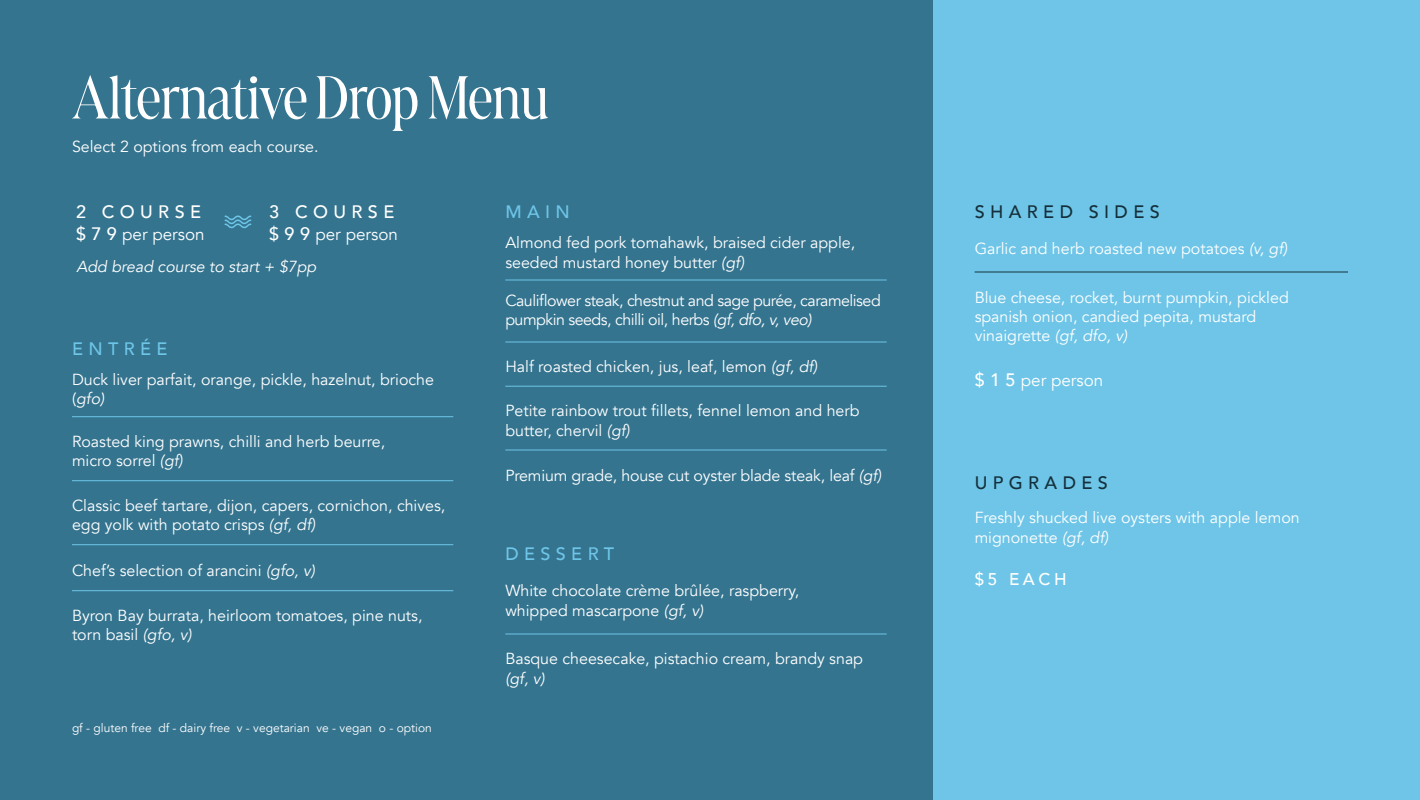
<style>
.page{position:relative;width:1420px;height:800px;background:#fff}
.page>*{position:absolute;margin:0;border:0;box-sizing:border-box;transform-origin:0 0}
.t1{font:300 64px "Marlide Display";letter-spacing:-.01em;color:#fff}
.t2{font:500 18px "Avenir";letter-spacing:.3em;color:#15303c}
.t3{font:500 18px "Avenir";letter-spacing:.3em;color:#6ec5e7}
.t4{font:500 18px "Avenir";letter-spacing:.3em;color:#fff}
.t5{font:17px "Avenir";color:#fff}
.t6{font:500 17px "Avenir";color:#fff}
.t7{font:16px/19.2px "Avenir";color:#fff}
.t8{font:16px/19.2px "Avenir";letter-spacing:-.03em;color:#fff}
.t9{font:italic 16px "Avenir";color:#fff}
.t10{font:12px "Avenir";color:#fff}
.s1{font-weight:500;font-size:18px}
.s2{font-style:italic}
</style>
<div class="page">
<div style="left:0;top:0;width:934px;height:800px;background:#34748f"></div>
<div style="left:934px;top:0;width:486px;height:800px;background:#6ec5e7"></div>
<hr style="left:72px;top:416px;width:381px;height:1px;background:#6ec5e7">
<hr style="left:72px;top:480px;width:381px;height:1px;background:#6ec5e7">
<hr style="left:72px;top:544px;width:381px;height:1px;background:#6ec5e7">
<hr style="left:72px;top:590px;width:381px;height:1px;background:#6ec5e7">
<hr style="left:505px;top:280px;width:382px;height:1px;background:#6ec5e7">
<hr style="left:505px;top:342px;width:382px;height:1px;background:#6ec5e7">
<hr style="left:505px;top:386px;width:382px;height:1px;background:#6ec5e7">
<hr style="left:505px;top:450px;width:382px;height:1px;background:#6ec5e7">
<hr style="left:505px;top:634px;width:382px;height:1px;background:#6ec5e7">
<hr style="left:975px;top:272px;width:373px;height:1px;background:#15303c">
<svg style="left:225px;top:216px;width:26px;height:12px"></svg>
<h1 class="t1" style="left:72px;top:50px;width:478px">Alternative Drop Menu</h1>
<p class="t7" style="left:72px;top:137px;width:248px">Select 2 options from each course.</p>
<p class="t4" style="left:269px;top:196px;width:127px">3 COURSE</p>
<p class="t5" style="left:269px;top:224px;width:130px"><span class="s1">$ 9 9</span> per person</p>
<p class="t9" style="left:76px;top:257px;width:241px">Add bread course to start + $7pp</p>
<p class="t4" style="left:76px;top:196px;width:127px">2 COURSE</p>
<p class="t5" style="left:76px;top:224px;width:130px"><span class="s1">$ 7 9</span> per person</p>
<p class="t3" style="left:72px;top:333px;width:97px">ENTRÉE</p>
<p class="t7" style="left:72px;top:370px;width:364px">Duck liver parfait, orange, pickle, hazelnut, brioche (<span class="s2">gfo)</span></p>
<p class="t7" style="left:72px;top:432px;width:315px">Roasted king prawns, chilli and herb beurre, micro sorrel <span class="s2">(gf)</span></p>
<p class="t7" style="left:72px;top:496px;width:375px">Classic beef tartare, dijon, capers, cornichon, chives, egg yolk with potato crisps <span class="s2">(gf, df)</span></p>
<p class="t7" style="left:72px;top:561px;width:245px">Chef’s selection of arancini <span class="s2">(gfo, v)</span></p>
<p class="t7" style="left:72px;top:606px;width:352px">Byron Bay burrata, heirloom tomatoes, pine nuts, torn basil <span class="s2">(gfo, v)</span></p>
<p class="t10" style="left:72px;top:721px;width:361px">gf - gluten free df - dairy free v - vegetarian ve - vegan o - option</p>
<p class="t3" style="left:505px;top:196px;width:66px">MAIN</p>
<p class="t7" style="left:505px;top:234px;width:351px">Almond fed pork tomahawk, braised cider apple, seeded mustard honey butter <span class="s2">(gf)</span></p>
<p class="t8" style="left:505px;top:291px;width:377px">Cauliflower steak, chestnut and sage purée, caramelised pumpkin seeds, chilli oil, herbs <span class="s2">(gf, dfo, v, veo)</span></p>
<p class="t7" style="left:505px;top:357px;width:314px">Half roasted chicken, jus, leaf, lemon <span class="s2">(gf, df)</span></p>
<p class="t7" style="left:505px;top:402px;width:356px">Petite rainbow trout fillets, fennel lemon and herb butter, chervil <span class="s2">(gf)</span></p>
<p class="t7" style="left:505px;top:466px;width:377px">Premium grade, house cut oyster blade steak, leaf <span class="s2">(gf)</span></p>
<p class="t3" style="left:505px;top:538px;width:110px">DESSERT</p>
<p class="t7" style="left:505px;top:582px;width:295px">White chocolate crème brûlée, raspberry, whipped mascarpone <span class="s2">(gf, v)</span></p>
<p class="t7" style="left:505px;top:650px;width:359px">Basque cheesecake, pistachio cream, brandy snap</p>
<p class="t9" style="left:505px;top:669px;width:41px">(gf, v)</p>
<p class="t2" style="left:975px;top:196px;width:187px">SHARED SIDES</p>
<p class="t7" style="left:975px;top:239px;width:314px">Garlic and herb roasted new potatoes <span class="s2">(v, gf)</span></p>
<p class="t7" style="left:975px;top:288px;width:316px">Blue cheese, rocket, burnt pumpkin, pickled spanish onion, candied pepita, mustard vinaigrette <span class="s2">(gf, dfo, v)</span></p>
<p class="t5" style="left:975px;top:370px;width:130px"><span class="s1">$ 1 5</span> per person</p>
<p class="t2" style="left:975px;top:468px;width:135px">UPGRADES</p>
<p class="t7" style="left:975px;top:509px;width:327px">Freshly shucked live oysters with apple lemon mignonette <span class="s2">(gf, df)</span></p>
<p class="t6" style="left:975px;top:564px;width:93px">$5 EACH</p>
</div>
